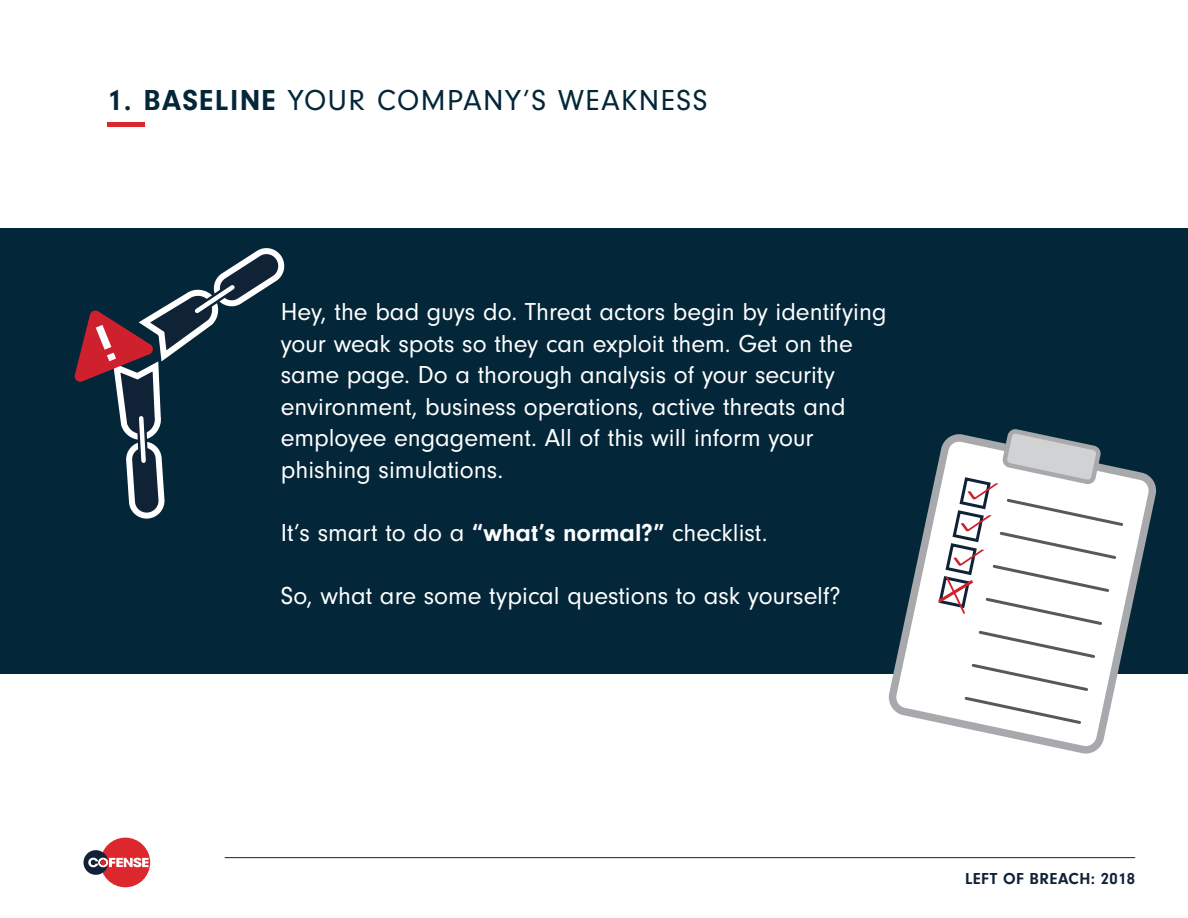
<style>
.page{position:relative;width:1188px;height:918px;background:#fff}
.page>*{position:absolute;margin:0;border:0;box-sizing:border-box;transform-origin:0 0}
.t1{font:30px "Neuzeit Gro";letter-spacing:.05em;color:#032639}
.t2{font:25.5px/31.5px "Neuzeit Gro";color:#fff}
.t3{font:700 16.5px "Neuzeit Gro";letter-spacing:.025em;color:#112237}
.s1{font-weight:700}
</style>
<div class="page">
<div style="left:0;top:228px;width:1188px;height:446px;background:#032639"></div>
<div style="left:101px;top:838px;width:49px;height:49px;background:#dc272d;border-radius:50%"></div>
<div style="left:83px;top:850px;width:25px;height:25px;background:#112237;border-radius:50%"></div>
<svg style="left:88px;top:858px;width:61px;height:11px"></svg>
<hr style="left:225px;top:857px;width:910px;height:1px;background:#112237">
<div style="left:107px;top:122px;width:38px;height:5px;background:#dc272d"></div>
<svg style="left:888px;top:469px;width:269px;height:285px"></svg>
<svg style="left:937px;top:429px;width:188px;height:297px"></svg>
<svg style="left:74px;top:248px;width:211px;height:271px"></svg>
<p class="t1" style="left:107px;top:84px;width:602px"><span class="s1">1. BASELINE</span> YOUR COMPANY’S WEAKNESS</p>
<p class="t2" style="left:281px;top:296px;width:607px">Hey, the bad guys do. Threat actors begin by identifying your weak spots so they can exploit them. Get on the same page. Do a thorough analysis of your security environment, business operations, active threats and employee engagement. All of this will inform your phishing simulations.</p>
<p class="t2" style="left:281px;top:517px;width:488px">It’s smart to do a <span class="s1">“what’s normal?”</span> checklist.</p>
<p class="t2" style="left:281px;top:580px;width:561px">So, what are some typical questions to ask yourself?</p>
<p class="t3" style="left:965px;top:869px;width:172px">LEFT OF BREACH: 2018</p>
</div>
